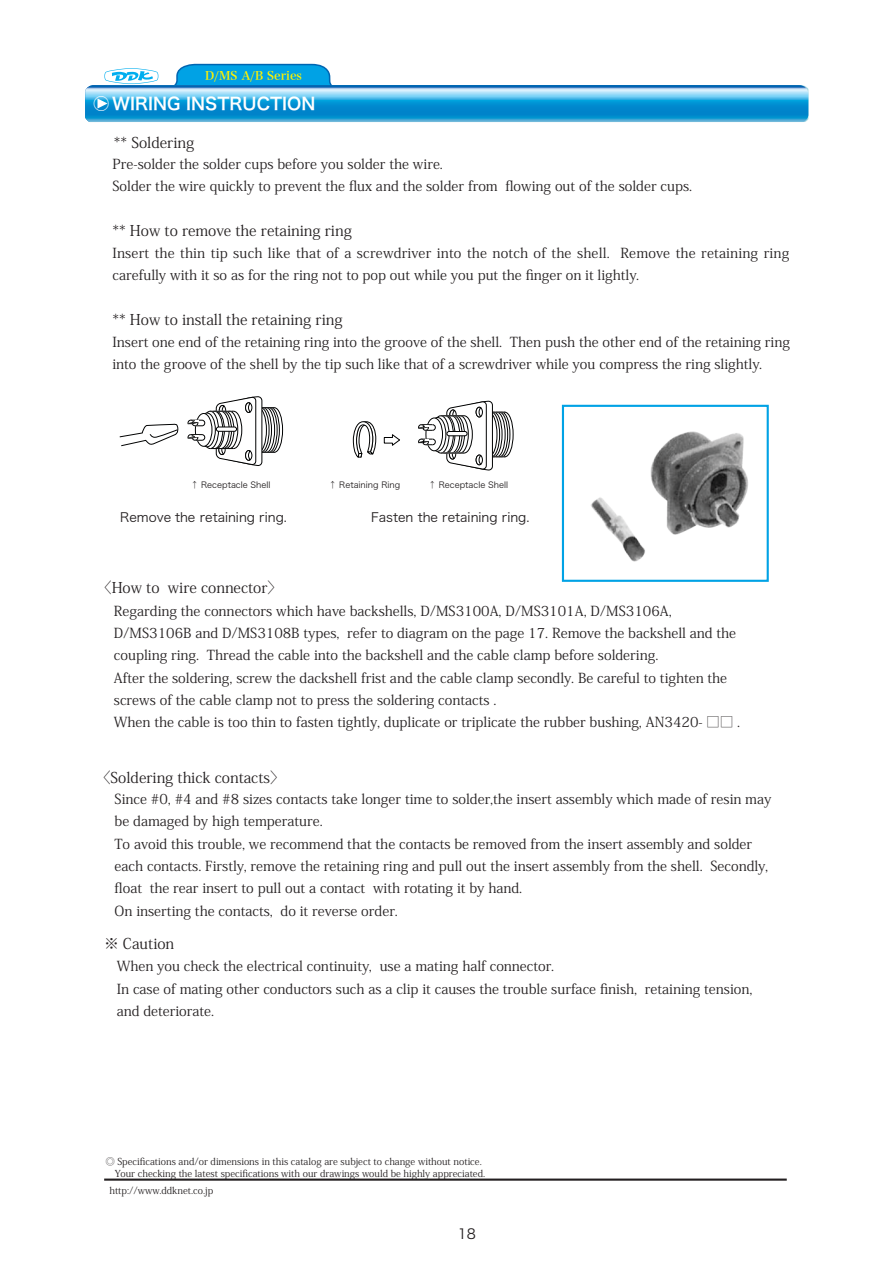
<style>
.page{position:relative;width:893px;height:1263px;background:#fff}
.page>*{position:absolute;margin:0;border:0;box-sizing:border-box;transform-origin:0 0}
.t1{font:16.95px "Hira Kaku Pro W6 90 pv RKSJ H";color:#fff}
.t2{font:14.85px "Koz Min Pro Regular 90 pv RKSJ H";color:#231f20}
.t3{font:13.8px/22.4px "Koz Min Pro Regular 90 pv RKSJ H";color:#231f20}
.t4{font:13.8px "Hira Kaku Pro W3 90 pv RKSJ H";color:#231f20}
.t5{font:12.75px "Hira Kaku Pro W3 90 pv RKSJ H";color:#231f20}
.t6{font:11.7px "Hira Min Pro W6 90 pv RKSJ H";color:#fff200}
.t7{font:9.6px/11.7px "Koz Min Pro Regular 90 pv RKSJ H";color:#231f20}
.t8{font:8.55px "Hira Kaku Pro W3 90 pv RKSJ H";color:#231f20}
</style>
<div class="page">
<hr style="left:104px;top:1179px;width:683px;height:2px;background:#231f20">
<svg style="left:85px;top:63px;width:723px;height:59px"></svg>
<img style="left:591px;top:431px;width:157px;height:131px">
<div style="left:562px;top:405px;width:207px;height:177px;border:2px solid #00a2e5"></div>
<svg style="left:119px;top:424px;width:59px;height:23px"></svg>
<svg style="left:266px;top:408px;width:17px;height:44px"></svg>
<div style="left:266px;top:407px;width:17px;height:46px;border:1px solid #010202;border-radius:50%"></div>
<svg style="left:263px;top:408px;width:16px;height:44px"></svg>
<div style="left:262px;top:407px;width:18px;height:46px;border:1px solid #010202;border-radius:50%"></div>
<div style="left:260px;top:407px;width:17px;height:46px;border:1px solid #010202;border-radius:50%"></div>
<svg style="left:187px;top:396px;width:88px;height:70px"></svg>
<svg style="left:496px;top:412px;width:17px;height:45px"></svg>
<div style="left:496px;top:412px;width:17px;height:45px;border:1px solid #010202;border-radius:50%"></div>
<svg style="left:493px;top:412px;width:17px;height:45px"></svg>
<div style="left:493px;top:412px;width:17px;height:45px;border:1px solid #010202;border-radius:50%"></div>
<svg style="left:491px;top:412px;width:17px;height:45px"></svg>
<div style="left:491px;top:412px;width:17px;height:45px;border:1px solid #010202;border-radius:50%"></div>
<svg style="left:418px;top:400px;width:87px;height:71px"></svg>
<svg style="left:353px;top:421px;width:23px;height:37px"></svg>
<svg style="left:383px;top:434px;width:17px;height:12px"></svg>
<p class="t6" style="left:205px;top:71px;width:98px">D/MS A/B Series</p>
<p class="t1" style="left:93px;top:97px;width:224px">○WIRING INSTRUCTION</p>
<p class="t2" style="left:114px;top:137px;width:82px">** Soldering</p>
<p class="t3" style="left:112px;top:154px;width:581px">Pre-solder the solder cups before you solder the wire.<br>Solder the wire quickly to prevent the flux and the solder from flowing out of the solder cups.</p>
<p class="t2" style="left:112px;top:225px;width:241px">** How to remove the retaining ring</p>
<p class="t3" style="left:112px;top:243px;width:678px">Insert the thin tip such like that of a screwdriver into the notch of the shell. Remove the retaining ring carefully with it so as for the ring not to pop out while you put the finger on it lightly.</p>
<p class="t2" style="left:112px;top:314px;width:232px">** How to install the retaining ring</p>
<p class="t3" style="left:112px;top:333px;width:679px">Insert one end of the retaining ring into the groove of the shell. Then push the other end of the retaining ring into the groove of the shell by the tip such like that of a screwdriver while you compress the ring slightly.</p>
<p class="t8" style="left:190px;top:482px;width:82px">↑ Receptacle Shell</p>
<p class="t8" style="left:428px;top:482px;width:82px">↑ Receptacle Shell</p>
<p class="t8" style="left:328px;top:482px;width:73px">↑ Retaining Ring</p>
<p class="t5" style="left:120px;top:513px;width:168px">Remove the retaining ring.</p>
<p class="t5" style="left:371px;top:513px;width:160px">Fasten the retaining ring.</p>
<p class="t2" style="left:97px;top:582px;width:187px">〈How to wire connector〉</p>
<p class="t3" style="left:114px;top:601px;width:628px">Regarding the connectors which have backshells, D/MS3100A, D/MS3101A, D/MS3106A, D/MS3106B and D/MS3108B types, refer to diagram on the page 17. Remove the backshell and the coupling ring. Thread the cable into the backshell and the cable clamp before soldering.<br>After the soldering, screw the dackshell frist and the cable clamp secondly. Be careful to tighten the screws of the cable clamp not to press the soldering contacts .<br>When the cable is too thin to fasten tightly, duplicate or triplicate the rubber bushing, AN3420- □□ .</p>
<p class="t2" style="left:96px;top:772px;width:191px">〈Soldering thick contacts〉</p>
<p class="t3" style="left:115px;top:790px;width:658px">Since #0, #4 and #8 sizes contacts take longer time to solder,the insert assembly which made of resin may be damaged by high temperature.<br>To avoid this trouble, we recommend that the contacts be removed from the insert assembly and solder each contacts. Firstly, remove the retaining ring and pull out the insert assembly from the shell. Secondly, float the rear insert to pull out a contact with rotating it by hand.<br>On inserting the contacts, do it reverse order.</p>
<p class="t2" style="left:104px;top:938px;width:72px">※ Caution</p>
<p class="t3" style="left:117px;top:957px;width:637px">When you check the electrical continuity, use a mating half connector.<br>In case of mating other conductors such as a clip it causes the trouble surface finish, retaining tension, and deteriorate.</p>
<p class="t7" style="left:105px;top:1157px;width:381px">◎ Specifications and/or dimensions in this catalog are subject to change without notice.　Your checking the latest specifications with our drawings would be highly appreciated.</p>
<p class="t7" style="left:109px;top:1186px;width:105px">http://www.ddknet.co.jp</p>
<p class="t4" style="left:458px;top:1229px;width:20px">18</p>
</div>
